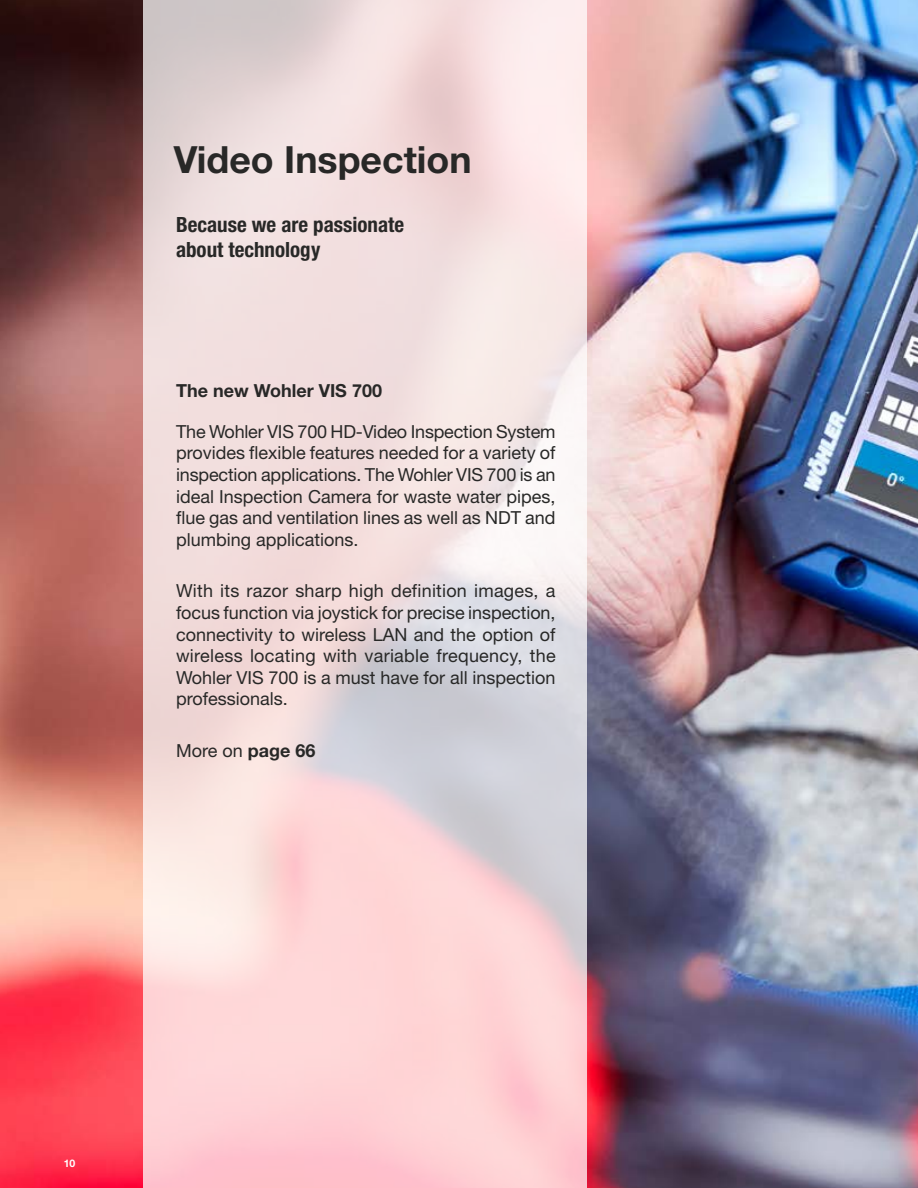
<style>
.page{position:relative;width:918px;height:1188px;background:#fff}
.page>*{position:absolute;margin:0;border:0;box-sizing:border-box;transform-origin:0 0}
.t1{font:700 37.5px "Helvetica Neue LT";color:#282827}
.t2{font:700 condensed 21px/25.2px "Helvetica Neue LT";color:#282827}
.t3{font:18px/21.6px "Helvetica Neue LT";color:#282827;text-align:justify}
.t4{font:700 18px "Helvetica Neue LT";color:#282827}
.t5{font:700 10.5px "Helvetica Neue LT";color:#fff}
.s1{font-weight:700}
</style>
<div class="page">
<img style="left:0;top:0;width:918px;height:1188px">
<svg style="left:143px;top:0;width:443px;height:1188px;background:#f1dadb"></svg>
<h1 class="t1" style="left:174px;top:137px;width:299px">Video Inspection</h1>
<p class="t2" style="left:176px;top:212px;width:230px">Because we are passionate about technology</p>
<p class="t4" style="left:176px;top:380px;width:208px">The new Wohler VIS 700</p>
<p class="t3" style="left:176px;top:420px;width:381px">The Wohler VIS 700 HD-Video Inspection System provides flexible features needed for a variety of inspection applications. The Wohler VIS 700 is an ideal Inspection Camera for waste water pipes, flue gas and ventilation lines as well as NDT and plumbing applications.</p>
<p class="t3" style="left:176px;top:580px;width:381px">With its razor sharp high definition images, a focus function via joystick for precise inspection, connectivity to wireless LAN and the option of wireless locating with variable frequency, the Wohler VIS 700 is a must have for all inspection professionals.</p>
<p class="t3" style="left:176px;top:740px;width:141px">More on <span class="s1">page 66</span></p>
<p class="t5" style="left:64px;top:1157px;width:13px">10</p>
</div>
